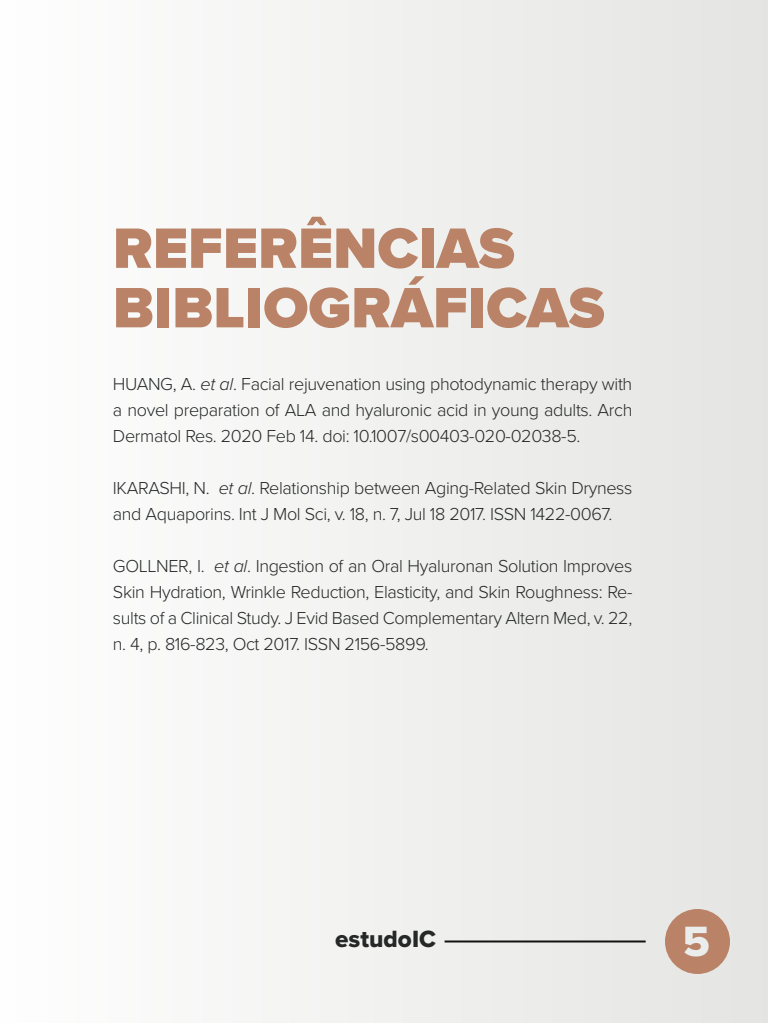
<style>
.page{position:relative;width:768px;height:1024px;background:#fff}
.page>*{position:absolute;margin:0;border:0;box-sizing:border-box;transform-origin:0 0}
.t1{font:900 59px/59.5px "Proxima Nova";color:#ba8367}
.t2{font:43.9px "Proxima Nova Extrabld";color:#ebeded}
.t3{font:24.4px "Proxima Nova Extrabld";color:#262828}
.t4{font:300 18px/26px "Proxima Nova";letter-spacing:-.02em;color:#262828;text-align:justify}
.s1{font-style:italic}
</style>
<div class="page">
<div style="left:0;top:0;width:768px;height:1023px;background:linear-gradient(to right,#fefefe,#e4e5e2)"></div>
<div style="left:665px;top:909px;width:65px;height:65px;background:#ba8367;border-radius:50%"></div>
<hr style="left:445px;top:940px;width:201px;height:2px;background:#131314">
<h1 class="t1" style="left:113px;top:218px;width:493px">REFERÊNCIAS<br>BIBLIOGRÁFICAS</h1>
<p class="t4" style="left:113px;top:370px;width:521px">HUANG, A. <span class="s1">et al</span>. Facial rejuvenation using photodynamic therapy with a novel preparation of ALA and hyaluronic acid in young adults. Arch Dermatol Res. 2020 Feb 14. doi: 10.1007/s00403-020-02038-5.</p>
<p class="t4" style="left:113px;top:474px;width:521px">IKARASHI, N. <span class="s1">et al</span>. Relationship between Aging-Related Skin Dryness and Aquaporins. Int J Mol Sci, v. 18, n. 7, Jul 18 2017. ISSN 1422-0067.</p>
<p class="t4" style="left:113px;top:552px;width:521px">GOLLNER, I. <span class="s1">et al</span>. Ingestion of an Oral Hyaluronan Solution Improves Skin Hydration, Wrinkle Reduction, Elasticity, and Skin Roughness: Re&shy;sults of a Clinical Study. J Evid Based Complementary Altern Med, v. 22, n. 4, p. 816-823, Oct 2017. ISSN 2156-5899.</p>
<h3 class="t3" style="left:335px;top:921px;width:102px">estudoIC</h3>
<h2 class="t2" style="left:683px;top:909px;width:29px">5</h2>
</div>
